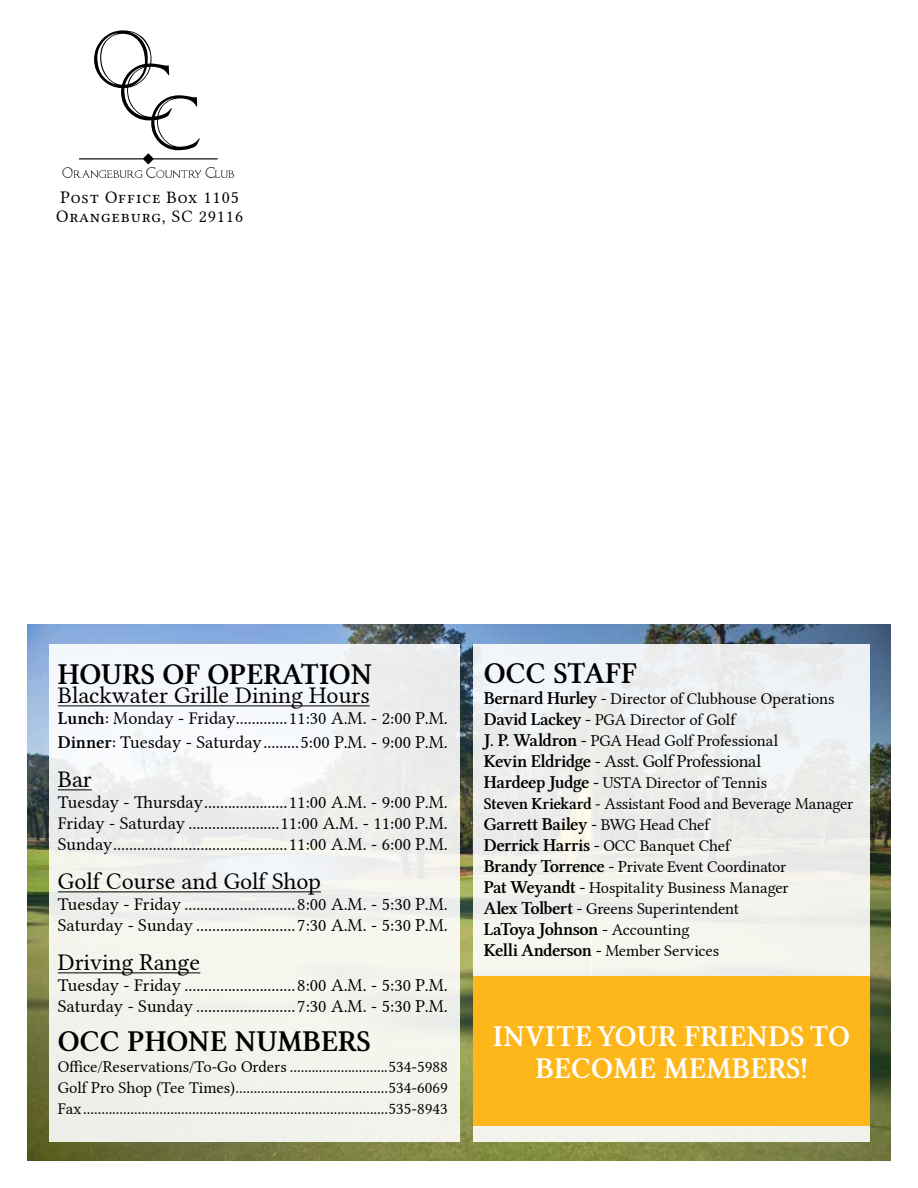
<style>
.page{position:relative;width:918px;height:1188px;background:#fff}
.page>*{position:absolute;margin:0;border:0;box-sizing:border-box;transform-origin:0 0}
.t1{font:30px "Lin Libertine Z";color:#000}
.t2{font:30px/31.5px "Lin Libertine Z";letter-spacing:.005em;color:#fff;text-align:center}
.t3{font:24px "Lin Libertine";color:#000}
.t4{font:18px/21px "Lin Libertine";color:#000}
.t5{font:18px "Lin Libertine Z";letter-spacing:-.03em;color:#000}
.t6{font:18px "Lin Libertine";letter-spacing:-.025em;color:#000}
.t7{font:17.55px/19px "Lin Libertine";letter-spacing:.05em;color:#000}
.t8{font:16.5px/21px "Lin Libertine";letter-spacing:-.01em;color:#000}
.s1{font-family:"Lin Libertine Z"}
.s2{font-family:"Lin Libertine Z";font-size:18px}
.s3{font-size:18px}
.s4{font-family:"Lin Libertine"}
.s5{font-family:"Lin Libertine";font-size:16.5px}
</style>
<div class="page">
<img style="left:27px;top:624px;width:864px;height:536px">
<svg style="left:62px;top:30px;width:172px;height:148px"></svg>
<div style="left:49px;top:644px;width:411px;height:498px;background:linear-gradient(to right,#f2f3f1,#f1f2ed)"></div>
<hr style="left:58px;top:705px;width:312px;height:1px;background:#000">
<hr style="left:58px;top:789px;width:34px;height:1px;background:#000">
<hr style="left:58px;top:891px;width:263px;height:1px;background:#000">
<hr style="left:58px;top:972px;width:142px;height:1px;background:#000">
<div style="left:473px;top:644px;width:397px;height:498px;background:linear-gradient(to right,#f0f1ee,#eeefed)"></div>
<div style="left:473px;top:976px;width:397px;height:150px;background:#fdb71a"></div>
<p class="t7" style="left:56px;top:186px;width:189px">Post Office Box 1105<br>Orangeburg, SC 29116</p>
<h1 class="t1" style="left:58px;top:657px;width:316px">HOURS OF OPERATION</h1>
<h2 class="t3" style="left:58px;top:676px;width:313px">Blackwater Grille Dining Hours</h2>
<p class="t4" style="left:58px;top:704px;width:392px;line-height:24px"><span class="s1">Lunch:</span> Monday - Friday.............11:30 A.M. - 2:00 P.M.<br><span class="s1">Dinner:</span> Tuesday - Saturday.........5:00 P.M. - 9:00 P.M.</p>
<h2 class="t3" style="left:58px;top:760px;width:36px">Bar</h2>
<p class="t4" style="left:58px;top:790px;width:392px;text-align:justify">Tuesday - Thursday.....................11:00 A.M. - 9:00 P.M.<br>Friday - Saturday .......................11:00 A.M. - 11:00 P.M.<br>Sunday............................................11:00 A.M. - 6:00 P.M.</p>
<h2 class="t3" style="left:58px;top:862px;width:265px">Golf Course and Golf Shop</h2>
<p class="t4" style="left:58px;top:892px;width:392px">Tuesday - Friday ............................8:00 A.M. - 5:30 P.M.<br>Saturday - Sunday .........................7:30 A.M. - 5:30 P.M.</p>
<h2 class="t3" style="left:58px;top:943px;width:144px">Driving Range</h2>
<p class="t4" style="left:58px;top:973px;width:392px">Tuesday - Friday ............................8:00 A.M. - 5:30 P.M.<br>Saturday - Sunday .........................7:30 A.M. - 5:30 P.M.</p>
<h1 class="t1" style="left:58px;top:1024px;width:314px">OCC PHONE NUMBERS</h1>
<p class="t8" style="left:58px;top:1054px;width:392px;text-align:justify">Office/Reservations/To-Go Orders ...........................534-5988<br>Golf Pro Shop (Tee Times)..........................................534-6069<br>Fax....................................................................................535-8943</p>
<h1 class="t1" style="left:484px;top:656px;width:154px">OCC STAFF</h1>
<p class="t8" style="left:484px;top:687px;width:352px"><span class="s2">Bernard Hurley</span> <span class="s3">-</span> Director of Clubhouse Operations<br><span class="s2">David Lackey</span> <span class="s3">-</span> PGA Director of Golf<br><span class="s2">J. P. Waldron</span> <span class="s3">-</span> PGA Head Golf Professional</p>
<p class="t6" style="left:484px;top:747px;width:279px"><span class="s1">Kevin Eldridge</span> - Asst. Golf Professional</p>
<p class="t8" style="left:484px;top:771px;width:371px"><span class="s2">Hardeep Judge</span> <span class="s3">-</span> USTA Director of Tennis<br><span class="s1">Steven Kriekard</span> - Assistant Food and Beverage Manager</p>
<p class="t5" style="left:484px;top:814px;width:227px">Garrett Bailey <span class="s4">-</span> <span class="s5">BWG Head Chef</span></p>
<p class="t8" style="left:484px;top:834px;width:306px"><span class="s2">Derrick Harris</span> <span class="s3">-</span> OCC Banquet Chef<br><span class="s2">Brandy Torrence</span> <span class="s3">-</span> Private Event Coordinator <span class="s2">Pat Weyandt</span> <span class="s3">-</span> Hospitality Business Manager <span class="s2">Alex Tolbert</span> <span class="s3">-</span> Greens Superintendent</p>
<p class="t5" style="left:484px;top:919px;width:207px">LaToya Johnson <span class="s4">-</span> <span class="s5">Accounting</span></p>
<p class="t8" style="left:484px;top:939px;width:237px"><span class="s2">Kelli Anderson</span> <span class="s3">-</span> Member Services</p>
<h1 class="t2" style="left:493px;top:1022px;width:359px">INVITE YOUR FRIENDS TO<br>BECOME MEMBERS!</h1>
</div>
